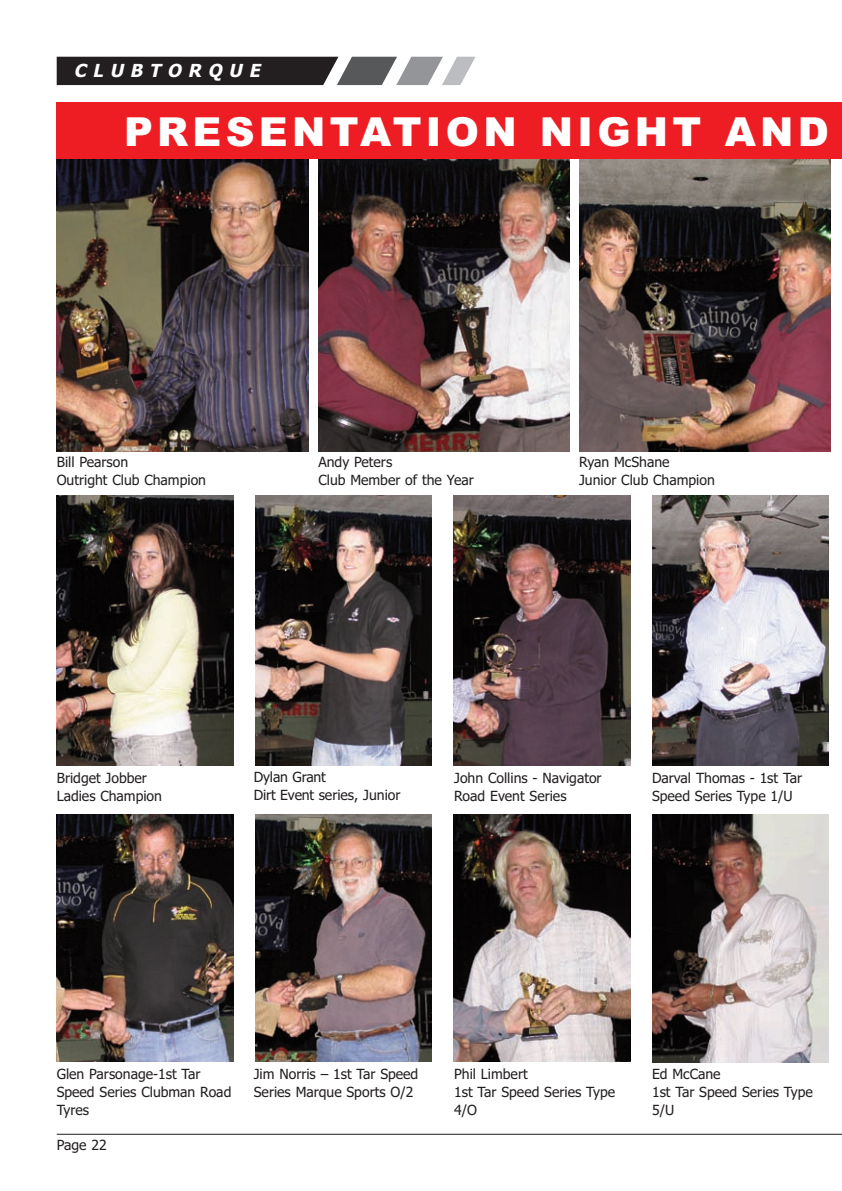
<style>
.page{position:relative;width:842px;height:1191px;background:#fff}
.page>*{position:absolute;margin:0;border:0;box-sizing:border-box;transform-origin:0 0}
.t1{font:900 40px "Arial";letter-spacing:.105em;color:#fff}
.t2{font:italic 700 18px "Tahoma";color:#fff}
.t3{font:14px/18px "Tahoma";color:#231f20}
</style>
<div class="page">
<img style="left:57px;top:159px;width:251px;height:292px">
<div style="left:57px;top:57px;width:449px;height:30px;background:linear-gradient(to right,#ececec,#fcfcfd)"></div>
<svg style="left:57px;top:57px;width:419px;height:28px;background:#524f51"></svg>
<hr style="left:57px;top:1133px;width:785px;height:1px;background:#231f20">
<img style="left:318px;top:159px;width:252px;height:292px">
<img style="left:579px;top:159px;width:252px;height:292px">
<img style="left:57px;top:496px;width:176px;height:269px">
<img style="left:255px;top:496px;width:177px;height:269px">
<img style="left:454px;top:496px;width:176px;height:269px">
<img style="left:652px;top:496px;width:177px;height:269px">
<img style="left:57px;top:814px;width:176px;height:247px">
<img style="left:255px;top:814px;width:177px;height:247px">
<img style="left:454px;top:814px;width:176px;height:247px">
<img style="left:652px;top:814px;width:177px;height:248px">
<div style="left:57px;top:102px;width:785px;height:57px;background:#ee1d23"></div>
<p class="t2" style="left:74px;top:60px;width:192px">CLUBTORQUE</p>
<p class="t1" style="left:124px;top:109px;width:706px">PRESENTATION NIGHT AND</p>
<p class="t3" style="left:57px;top:453px;width:151px">Bill Pearson<br>Outright Club Champion</p>
<p class="t3" style="left:318px;top:453px;width:157px">Andy Peters<br>Club Member of the Year</p>
<p class="t3" style="left:579px;top:453px;width:137px">Ryan McShane<br>Junior Club Champion</p>
<p class="t3" style="left:57px;top:769px;width:107px">Bridget Jobber<br>Ladies Champion</p>
<p class="t3" style="left:254px;top:768px;width:148px">Dylan Grant<br>Dirt Event series, Junior</p>
<p class="t3" style="left:454px;top:769px;width:149px">John Collins - Navigator<br>Road Event Series</p>
<p class="t3" style="left:652px;top:769px;width:152px">Darval Thomas - 1st Tar<br>Speed Series Type 1/U</p>
<p class="t3" style="left:57px;top:1065px;width:176px">Glen Parsonage-1st Tar<br>Speed Series Clubman Road<br>Tyres</p>
<p class="t3" style="left:254px;top:1065px;width:166px">Jim Norris – 1st Tar Speed<br>Series Marque Sports O/2</p>
<p class="t3" style="left:454px;top:1065px;width:162px">Phil Limbert<br>1st Tar Speed Series Type<br>4/O</p>
<p class="t3" style="left:652px;top:1065px;width:162px">Ed McCane<br>1st Tar Speed Series Type<br>5/U</p>
<p class="t3" style="left:57px;top:1135px;width:51px">Page 22</p>
</div>
